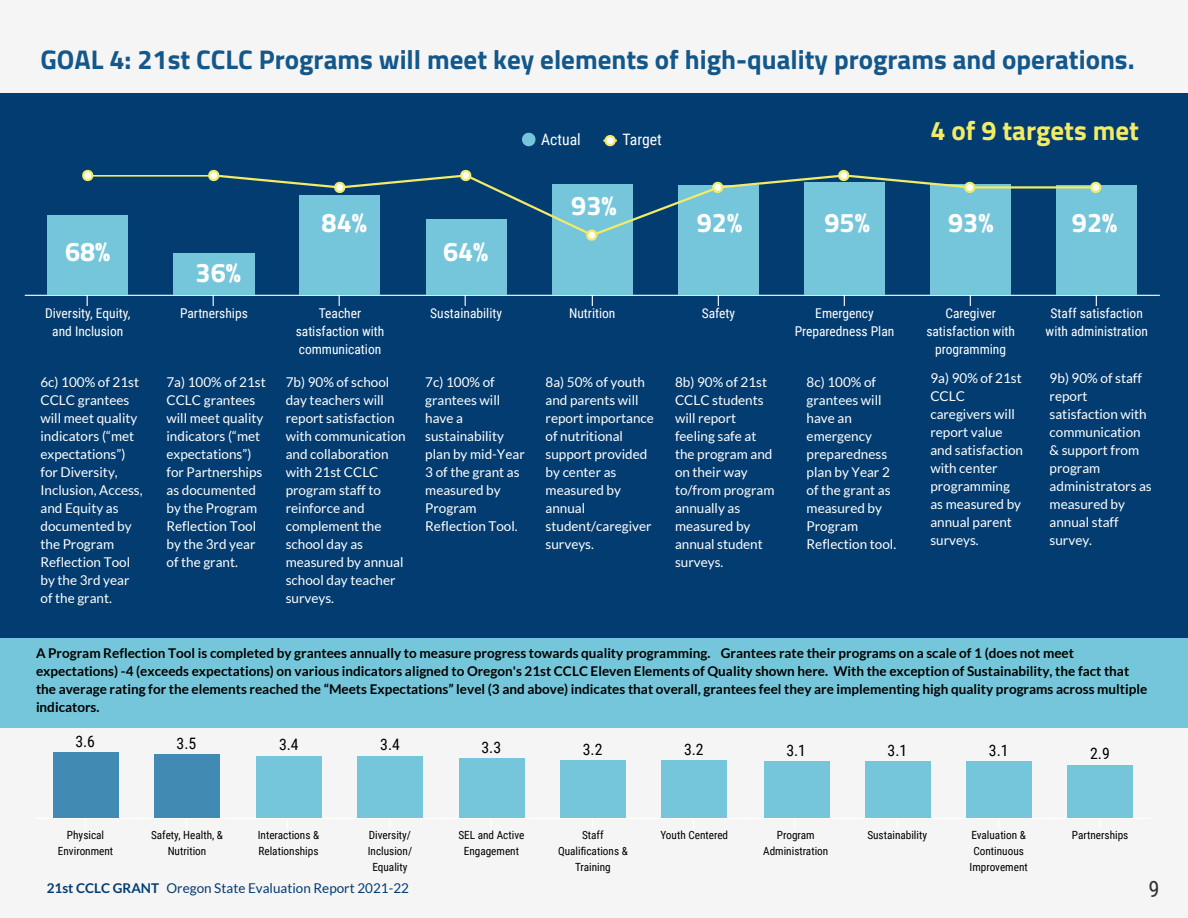
<style>
.page{position:relative;width:1188px;height:918px;background:#f5f5f5}
.page>*{position:absolute;margin:0;border:0;box-sizing:border-box;transform-origin:0 0}
.t1{font:700 27px "Titillium Web";color:#14578a}
.t2{font:700 27px "Titillium Web";color:#fff}
.t3{font:700 27px "Titillium Web";color:#f1eb65}
.t4{font:22.5px "Roboto Condensed";color:#333}
.t5{font:15.75px "Roboto Condensed";color:#000}
.t6{font:15.75px "Roboto Condensed";color:#fff}
.t7{font:13.5px/18px "Lato";color:#fff}
.t8{font:700 13.5px/18px "Lato";color:#000}
.t9{font:13.5px/18px "Roboto Condensed";color:#fff;text-align:center}
.t10{font:13.5px "Lato";color:#033c70}
.t11{font:11.25px/15.8px "Roboto Condensed";color:#000;text-align:center}
.s1{font-family:"Arial"}
.s2{font-weight:700}
</style>
<div class="page">
<div style="left:0;top:93px;width:1188px;height:635px;background:#033c70"></div>
<hr style="left:25px;top:295px;width:1135px;height:1px;background:#fff">
<div style="left:47px;top:215px;width:81px;height:80px;background:#75c6db"></div>
<div style="left:173px;top:253px;width:81px;height:42px;background:#75c6db"></div>
<div style="left:299px;top:196px;width:81px;height:99px;background:#75c6db"></div>
<div style="left:426px;top:219px;width:81px;height:76px;background:#75c6db"></div>
<div style="left:552px;top:184px;width:81px;height:111px;background:#75c6db"></div>
<div style="left:678px;top:186px;width:81px;height:109px;background:#75c6db"></div>
<div style="left:804px;top:182px;width:81px;height:113px;background:#75c6db"></div>
<div style="left:930px;top:184px;width:81px;height:111px;background:#75c6db"></div>
<div style="left:1056px;top:186px;width:81px;height:109px;background:#75c6db"></div>
<svg style="left:94px;top:176px;width:994px;height:58px"></svg>
<svg style="left:1088px;top:181px;width:14px;height:12px"></svg>
<svg style="left:962px;top:181px;width:14px;height:13px"></svg>
<svg style="left:836px;top:169px;width:14px;height:13px"></svg>
<svg style="left:710px;top:181px;width:14px;height:13px"></svg>
<svg style="left:584px;top:228px;width:14px;height:13px"></svg>
<svg style="left:458px;top:169px;width:14px;height:13px"></svg>
<svg style="left:332px;top:181px;width:14px;height:13px"></svg>
<svg style="left:206px;top:169px;width:14px;height:13px"></svg>
<svg style="left:82px;top:169px;width:12px;height:13px"></svg>
<svg style="left:522px;top:133px;width:14px;height:13px"></svg>
<hr style="left:603px;top:139px;width:14px;height:3px;background:#f1eb65">
<svg style="left:603px;top:135px;width:13px;height:12px"></svg>
<div style="left:0;top:638px;width:1188px;height:90px;background:#75c6db"></div>
<hr style="left:35px;top:818px;width:1116px;height:1px;background:#fff">
<div style="left:53px;top:753px;width:65px;height:65px;background:#418ab3"></div>
<div style="left:154px;top:755px;width:65px;height:63px;background:#418ab3"></div>
<div style="left:257px;top:756px;width:65px;height:62px;background:#75c6db"></div>
<div style="left:358px;top:756px;width:65px;height:62px;background:#75c6db"></div>
<div style="left:459px;top:758px;width:65px;height:60px;background:#75c6db"></div>
<div style="left:560px;top:760px;width:66px;height:58px;background:#75c6db"></div>
<div style="left:662px;top:760px;width:65px;height:58px;background:#75c6db"></div>
<div style="left:764px;top:762px;width:65px;height:56px;background:#75c6db"></div>
<div style="left:865px;top:762px;width:65px;height:56px;background:#75c6db"></div>
<div style="left:966px;top:762px;width:66px;height:56px;background:#75c6db"></div>
<div style="left:1068px;top:765px;width:65px;height:53px;background:#75c6db"></div>
<h2 class="t1" style="left:40px;top:39px;width:1096px">GOAL 4: 21st CCLC Programs will meet key elements of high-quality programs and operations.</h2>
<p class="t2" style="left:65px;top:231px;width:47px">68%</p>
<p class="t2" style="left:196px;top:252px;width:47px">36%</p>
<p class="t2" style="left:322px;top:202px;width:47px">84%</p>
<p class="t2" style="left:443px;top:231px;width:47px">64%</p>
<p class="t6" style="left:541px;top:128px;width:41px">Actual</p>
<p class="t6" style="left:623px;top:128px;width:41px">Target</p>
<p class="t2" style="left:571px;top:185px;width:47px">93%</p>
<p class="t3" style="left:930px;top:109px;width:210px">4 of 9 targets met</p>
<p class="t2" style="left:697px;top:202px;width:47px">92%</p>
<p class="t2" style="left:824px;top:202px;width:47px">95%</p>
<p class="t2" style="left:948px;top:202px;width:47px">93%</p>
<p class="t2" style="left:1072px;top:202px;width:47px">92%</p>
<p class="t9" style="left:45px;top:304px;width:87px">Diversity, Equity, and Inclusion</p>
<p class="t9" style="left:180px;top:304px;width:69px">Partnerships</p>
<p class="t9" style="left:296px;top:304px;width:90px">Teacher satisfaction with communication</p>
<p class="t9" style="left:430px;top:304px;width:73px">Sustainability</p>
<p class="t9" style="left:569px;top:304px;width:48px">Nutrition</p>
<p class="t9" style="left:702px;top:304px;width:35px">Safety</p>
<p class="t9" style="left:795px;top:304px;width:101px">Emergency<br>Preparedness Plan</p>
<p class="t9" style="left:926px;top:304px;width:90px">Caregiver satisfaction with programming</p>
<p class="t9" style="left:1046px;top:304px;width:104px">Staff satisfaction with administration</p>
<p class="t7" style="left:40px;top:373px;width:104px">6c) 100% of 21st<br>CCLC grantees will meet quality indicators (“met expectations”) for Diversity,<br>Inclusion, Access, and Equity as documented by the Program<br>Reflection Tool by the 3rd year of the grant.</p>
<p class="t7" style="left:166px;top:373px;width:101px">7a) 100% of 21st<br>CCLC grantees will meet quality indicators (“met expectations”) for Partnerships as documented by the Program<br>Reflection Tool by the 3rd year of the grant.</p>
<p class="t7" style="left:286px;top:373px;width:122px">7b) 90% of school day teachers will report satisfaction with communication and collaboration with 21st CCLC program staff to reinforce and complement the school day as measured by annual school day teacher surveys.</p>
<p class="t7" style="left:425px;top:373px;width:101px">7c) 100% of grantees will have a sustainability plan by mid-Year<br>3 of the grant as measured by<br>Program<br>Reflection Tool.</p>
<p class="t7" style="left:546px;top:373px;width:110px">8a) 50% of youth and parents will report importance of nutritional support provided by center as measured by annual student/caregiver surveys.</p>
<p class="t7" style="left:675px;top:373px;width:101px">8b) 90% of 21st<br>CCLC students will report feeling safe at the program and on their way to/from program annually as measured by annual student surveys.</p>
<p class="t7" style="left:807px;top:373px;width:91px">8c) 100% of grantees will have an emergency preparedness plan by Year 2 of the grant as measured by<br>Program<br>Reflection tool.</p>
<p class="t7" style="left:930px;top:369px;width:94px">9a) 90% of 21st<br>CCLC caregivers will report value and satisfaction with center programming as measured by annual parent surveys.</p>
<p class="t7" style="left:1050px;top:369px;width:104px">9b) 90% of staff report satisfaction with communication &amp; support from program administrators as measured by annual staff survey.</p>
<p class="t8" style="left:36px;top:644px;width:1113px">A Program Reflection Tool is completed by grantees annually to measure progress towards quality programming. Grantees rate their programs on a scale of 1 (does not meet expectations) -4 (exceeds expectations) on various indicators aligned to Oregon's 21st CCLC Eleven Elements of Quality shown here. With the exception of Sustainability, the fact that the average rating for the elements reached the “Meets Expectations” level (3 and above) indicates that overall, grantees feel they are implementing high quality programs across multiple indicators.</p>
<p class="t5" style="left:75px;top:730px;width:21px">3.6</p>
<p class="t5" style="left:177px;top:733px;width:21px">3.5</p>
<p class="t5" style="left:279px;top:734px;width:21px">3.4</p>
<p class="t5" style="left:380px;top:734px;width:21px">3.4</p>
<p class="t5" style="left:482px;top:736px;width:21px">3.3</p>
<p class="t5" style="left:583px;top:738px;width:21px">3.2</p>
<p class="t5" style="left:684px;top:738px;width:21px">3.2</p>
<p class="t5" style="left:786px;top:739px;width:21px">3.1</p>
<p class="t5" style="left:888px;top:739px;width:21px">3.1</p>
<p class="t5" style="left:989px;top:739px;width:21px">3.1</p>
<p class="t5" style="left:1090px;top:743px;width:21px">2.9</p>
<p class="t11" style="left:58px;top:827px;width:57px">Physical<br>Environment</p>
<p class="t11" style="left:151px;top:827px;width:73px">Safety, Health, &amp;<br>Nutrition</p>
<p class="t11" style="left:258px;top:827px;width:63px;text-align:left">Interactions &amp;<br>Relationships</p>
<p class="t11" style="left:368px;top:827px;width:46px">Diversity/<br>Inclusion/<br>Equality</p>
<p class="t11" style="left:458px;top:827px;width:67px">SEL and Active<br>Engagement</p>
<p class="t11" style="left:558px;top:827px;width:71px">Staff<br>Quali<span class="s1">fi</span>cations &amp;<br>Training</p>
<p class="t11" style="left:660px;top:827px;width:69px">Youth Centered</p>
<p class="t11" style="left:763px;top:827px;width:67px">Program<br>Administration</p>
<p class="t11" style="left:867px;top:827px;width:61px">Sustainability</p>
<p class="t11" style="left:970px;top:827px;width:60px">Evaluation &amp;<br>Continuous<br>Improvement</p>
<p class="t11" style="left:1072px;top:827px;width:58px">Partnerships</p>
<p class="t10" style="left:47px;top:881px;width:364px"><span class="s2">21st CCLC GRANT</span> Oregon State Evaluation Report 2021-22</p>
<h2 class="t4" style="left:1149px;top:873px;width:13px">9</h2>
</div>
